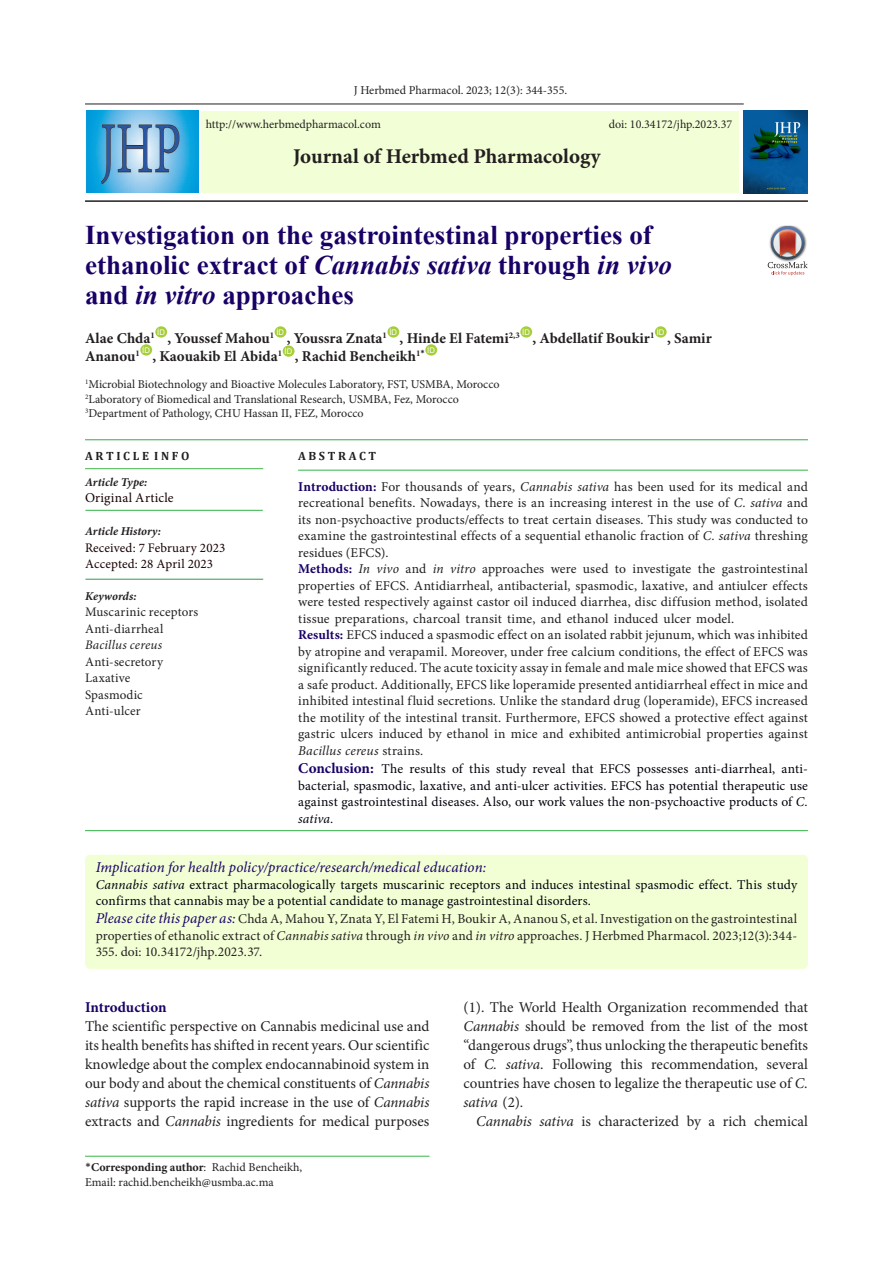
<style>
.page{position:relative;width:893px;height:1263px;background:#fff}
.page>*{position:absolute;margin:0;border:0;box-sizing:border-box;transform-origin:0 0}
.t1{font:700 27px/30px "Times New Roman";color:#190066}
.t2{font:700 21px "Minion Pro";color:#231f20}
.Body_Text{font:15px/18.9px "Minion Pro";color:#231f20;text-align:justify}
.t3{font:700 15px "Minion Pro";color:#231f20}
.abstract{font:italic 15px "Minion Pro";letter-spacing:.005em;color:#190066}
.Body_Text-2{font:700 15px "Minion Pro";letter-spacing:-.005em;color:#190066}
.Corps{font:13.5px/16.5px "Minion Pro";letter-spacing:.01em;color:#231f20;text-align:justify}
.abstract-2{font:13.5px/16.5px "Minion Pro";letter-spacing:.005em;color:#231f20;text-align:justify}
.abstract-3{font:13.5px/16.5px "Minion Pro";letter-spacing:.01em;color:#00000b}
.t4{font:13.5px "Minion Pro";letter-spacing:.025em;color:#170000}
.t5{font:13.05px "Minion Pro";letter-spacing:.015em;color:#231f20}
.t6{font:13.05px "Minion Pro";letter-spacing:.01em;color:#170000}
.t7{font:italic 13.05px "Minion Pro";letter-spacing:.015em;color:#231f20}
.t8{font:12px "Minion Pro";color:#231f20}
.t9{font:700 12px "Minion Pro";color:#231f20}
.t10{font:italic 700 12px "Minion Pro";color:#231f20}
.t11{font:700 12px "Cambria";color:#231f20}
.t12{font:7.8px "Arial";color:#fff}
.s1{font-style:italic}
.s2{font-weight:700;color:#190066}
.s3{font-weight:700;font-size:15px;color:#190066}
.s4{font-style:italic;font-size:15px;color:#190066}
.s5{font-family:"Calibri";font-weight:400}
.s6{font-weight:400}
</style>
<div class="page">
<hr style="left:85px;top:104px;width:659px;height:1px;background:#231f20">
<hr style="left:85px;top:200px;width:723px;height:2px;background:#231f20">
<div style="left:201px;top:111px;width:538px;height:81px;background:#f2ffd6"></div>
<div style="left:155px;top:326px;width:12px;height:12px;background:#a6ce39;border-radius:50%"></div>
<div style="left:275px;top:326px;width:11px;height:12px;background:#a6ce39;border-radius:50%"></div>
<svg style="left:387px;top:326px;width:12px;height:12px"></svg>
<div style="left:520px;top:326px;width:12px;height:12px;background:#a6ce39;border-radius:50%"></div>
<div style="left:655px;top:326px;width:12px;height:12px;background:#a6ce39;border-radius:50%"></div>
<div style="left:140px;top:344px;width:12px;height:12px;background:#a6ce39;border-radius:50%"></div>
<div style="left:283px;top:345px;width:11px;height:12px;background:#a6ce39;border-radius:50%"></div>
<div style="left:425px;top:344px;width:12px;height:12px;background:#a6ce39;border-radius:50%"></div>
<hr style="left:85px;top:1156px;width:344px;height:1px;background:#3ab54a">
<div style="left:85px;top:855px;width:723px;height:114px;background:#f2ffd5;border-radius:5px"></div>
<hr style="left:298px;top:470px;width:510px;height:1px;background:#35b44a">
<hr style="left:85px;top:439px;width:723px;height:1px;background:#30ad4a">
<hr style="left:85px;top:830px;width:723px;height:1px;background:#35b44a">
<hr style="left:85px;top:468px;width:178px;height:1px;background:#42b649">
<hr style="left:85px;top:579px;width:178px;height:1px;background:#2c9c47">
<hr style="left:85px;top:510px;width:178px;height:1px;background:#35b44a">
<img style="left:744px;top:111px;width:64px;height:83px">
<img style="left:85px;top:111px;width:114px;height:81px">
<img style="left:782px;top:225px;width:12px;height:1px">
<svg style="left:768px;top:226px;width:40px;height:49px"></svg>
<p class="t8" style="left:354px;top:82px;width:215px">J Herbmed Pharmacol. 2023; 12(3): 344-355.</p>
<p class="t8" style="left:206px;top:116px;width:177px">http://www.herbmedpharmacol.com</p>
<p class="t8" style="left:609px;top:116px;width:125px">doi: 10.34172/jhp.2023.37</p>
<p class="t2" style="left:293px;top:142px;width:309px">Journal of Herbmed Pharmacology</p>
<p class="t1" style="left:85px;top:219px;width:588px">Investigation on the gastrointestinal properties of ethanolic extract of <span class="s1">Cannabis sativa</span> through <span class="s1">in vivo </span>and <span class="s1">in vitro</span> approaches</p>
<p class="t3" style="left:85px;top:328px;width:71px">Alae Chda<sup>1</sup></p>
<p class="t12" style="left:157px;top:327px;width:9px">ID</p>
<p class="t12" style="left:276px;top:327px;width:9px">ID</p>
<p class="t12" style="left:389px;top:327px;width:9px">ID</p>
<p class="t12" style="left:522px;top:327px;width:9px">ID</p>
<p class="t12" style="left:657px;top:327px;width:9px">ID</p>
<p class="t3" style="left:167px;top:328px;width:108px">, Youssef Mahou<sup>1</sup></p>
<p class="t3" style="left:287px;top:328px;width:102px">, Youssra Znata<sup>1</sup></p>
<p class="t3" style="left:400px;top:328px;width:122px">, Hinde El Fatemi<sup>2,3</sup></p>
<p class="t3" style="left:532px;top:328px;width:123px">, Abdellatif Boukir<sup>1</sup></p>
<p class="t3" style="left:667px;top:328px;width:46px">, Samir</p>
<p class="t3" style="left:152px;top:346px;width:131px">, Kaouakib El Abida<sup>1</sup></p>
<p class="t12" style="left:285px;top:346px;width:9px">ID</p>
<p class="t3" style="left:295px;top:346px;width:132px">, Rachid Bencheikh<sup>1</sup><sup>*</sup></p>
<p class="t12" style="left:427px;top:345px;width:9px">ID</p>
<p class="t8" style="left:85px;top:376px;width:416px"><sup>1</sup>Microbial Biotechnology and Bioactive Molecules Laboratory, FST, USMBA, Morocco</p>
<p class="t8" style="left:85px;top:391px;width:375px"><sup>2</sup>Laboratory of Biomedical and Translational Research, USMBA, Fez, Morocco</p>
<p class="t8" style="left:85px;top:405px;width:280px"><sup>3</sup>Department of Pathology, CHU Hassan II, FEZ, Morocco</p>
<p class="t12" style="left:142px;top:345px;width:9px">ID</p>
<p class="t3" style="left:85px;top:346px;width:56px">Ananou<sup>1</sup></p>
<p class="t11" style="left:85px;top:447px;width:106px">A R T I C L E I N F O</p>
<p class="t10" style="left:85px;top:473px;width:64px">Article Type:</p>
<p class="t4" style="left:85px;top:489px;width:90px">Original Article</p>
<p class="t10" style="left:85px;top:523px;width:78px">Article History:</p>
<p class="t6" style="left:85px;top:539px;width:142px">Received: 7 February 2023</p>
<p class="t6" style="left:85px;top:555px;width:130px">Accepted: 28 April 2023</p>
<p class="t10" style="left:85px;top:587px;width:53px">Keywords:</p>
<p class="t5" style="left:85px;top:603px;width:115px">Muscarinic receptors</p>
<p class="t5" style="left:85px;top:620px;width:80px">Anti-diarrheal</p>
<p class="t7" style="left:85px;top:636px;width:79px">Bacillus cereus</p>
<p class="t5" style="left:85px;top:653px;width:79px">Anti-secretory</p>
<p class="t5" style="left:85px;top:669px;width:47px">Laxative</p>
<p class="t5" style="left:85px;top:686px;width:59px">Spasmodic</p>
<p class="t5" style="left:85px;top:702px;width:57px">Anti-ulcer</p>
<p class="t11" style="left:298px;top:447px;width:80px">A B S T R A C T</p>
<p class="abstract-2" style="left:298px;top:478px;width:511px"><span class="s2">Introduction:</span> For thousands of years, <span class="s1">Cannabis sativa</span> has been used for its medical and recreational benefits. Nowadays, there is an increasing interest in the use of <span class="s1">C. sativa</span> and its non-psychoactive products/effects to treat certain diseases. This study was conducted to examine the gastrointestinal effects of a sequential ethanolic fraction of <span class="s1">C. sativa</span> threshing residues (EFCS).</p>
<p class="Corps" style="left:298px;top:561px;width:511px"><span class="s2">Methods:</span> <span class="s1">In vivo</span> and <span class="s1">in vitro</span> approaches were used to investigate the gastrointestinal properties of EFCS. Antidiarrheal, antibacterial, spasmodic, laxative, and antiulcer effects were tested respectively against castor oil induced diarrhea, disc diffusion method, isolated tissue preparations, charcoal transit time, and ethanol induced ulcer model.</p>
<p class="Corps" style="left:298px;top:627px;width:511px"><span class="s2">Results:</span> EFCS induced a spasmodic effect on an isolated rabbit jejunum, which was inhibited by atropine and verapamil. Moreover, under free calcium conditions, the effect of EFCS was significantly reduced. The acute toxicity assay in female and male mice showed that EFCS was a safe product. Additionally, EFCS like loperamide presented antidiarrheal effect in mice and inhibited intestinal fluid secretions. Unlike the standard drug (loperamide), EFCS increased the motility of the intestinal transit. Furthermore, EFCS showed a protective effect against gastric ulcers induced by ethanol in mice and exhibited antimicrobial properties against <span class="s1">Bacillus cereus</span> strains.</p>
<p class="abstract-3" style="left:298px;top:760px;width:511px;text-align:justify"><span class="s3">Conclusion:</span> The results of this study reveal that EFCS possesses anti-diarrheal, anti&shy;bacterial, spasmodic, laxative, and anti-ulcer activities. EFCS has potential therapeutic use against gastrointestinal diseases. Also, our work values the non-psychoactive products of <span class="s1">C. sativa.</span></p>
<p class="abstract" style="left:96px;top:857px;width:392px">Implication for health policy/practice/research/medical education:</p>
<p class="abstract-3" style="left:96px;top:876px;width:703px"><span class="s1">Cannabis sativa</span> extract pharmacologically targets muscarinic receptors and induces intestinal spasmodic effect. This study confirms that cannabis may be a potential candidate to manage gastrointestinal disorders.</p>
<p class="abstract-2" style="left:96px;top:910px;width:703px"><span class="s4">Please cite this paper as:</span> Chda A, Mahou Y, Znata Y, El Fatemi H, Boukir A, Ananou S, et al. Investigation on the gastrointestinal properties of ethanolic extract of <span class="s1">Cannabis sativa</span> through <span class="s1">in vivo</span> and <span class="s1">in vitro</span> approaches. J Herbmed Pharmacol. 2023;12(3):344- 355. doi: 10.34172/jhp.2023.37.</p>
<p class="Body_Text-2" style="left:85px;top:997px;width:83px">Introduction</p>
<p class="Body_Text" style="left:85px;top:1017px;width:346px">The scientific perspective on Cannabis medicinal use and its health benefits has shifted in recent years. Our scientific knowledge about the complex endocannabinoid system in our body and about the chemical constituents of <span class="s1">Cannabis sativa</span> supports the rapid increase in the use of <span class="s1">Cannabis </span>extracts and <span class="s1">Cannabis</span> ingredients for medical purposes</p>
<p class="t9" style="left:85px;top:1159px;width:219px"><span class="s5">*</span>Corresponding author<span class="s6">: Rachid Bencheikh,</span></p>
<p class="t8" style="left:85px;top:1174px;width:190px">Email: rachid.bencheikh@usmba.ac.ma</p>
<p class="Body_Text" style="left:463px;top:998px;width:346px">(1). The World Health Organization recommended that <span class="s1">Cannabis</span> should be removed from the list of the most “dangerous drugs”, thus unlocking the therapeutic benefits of <span class="s1">C. sativa</span>. Following this recommendation, several countries have chosen to legalize the therapeutic use of <span class="s1">C. sativa</span> (2)<span class="s1">.</span></p>
<p class="Body_Text" style="left:476px;top:1111px;width:333px"><span class="s1">Cannabis sativa</span> is characterized by a rich chemical</p>
</div>
